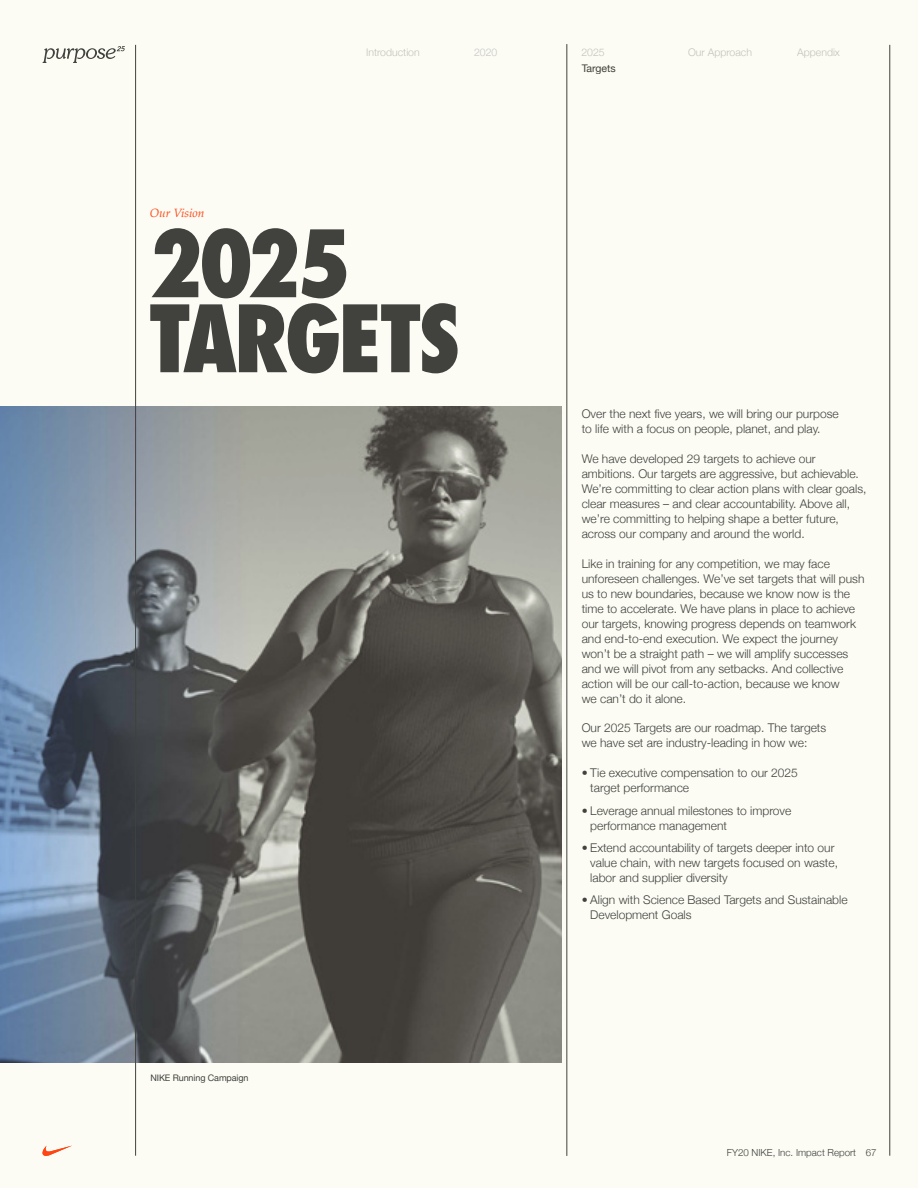
<style>
.page{position:relative;width:918px;height:1188px;background:#fcfcf5}
.page>*{position:absolute;margin:0;border:0;box-sizing:border-box;transform-origin:0 0}
.Large_Futura_Condens{font:800 condensed 90px/75px "Futura Std";letter-spacing:-.04em;color:#41413d}
.Body_Copy{font:300 12px/15px "Helvetica Neue";color:#41413d}
.Small_orange_italic{font:italic 12px "Palatino";color:#ff4512}
.t1{font:300 10.5px "Helvetica Neue";color:#c6c6c5}
.t2{font:10.5px "Helvetica Neue";color:#41413d}
.t3{font:300 9.75px "Helvetica Neue";color:#41413d}
.Caption_style{font:9px "Helvetica Neue";letter-spacing:-.01em;color:#41413d}
</style>
<div class="page">
<img style="left:0;top:406px;width:561px;height:657px">
<hr style="left:890px;top:45px;width:1px;height:1111px;background:#41413d">
<svg style="left:43px;top:46px;width:82px;height:17px"></svg>
<svg style="left:42px;top:1145px;width:30px;height:11px"></svg>
<hr style="left:135px;top:45px;width:1px;height:1111px;background:#41413d">
<hr style="left:567px;top:44px;width:1px;height:1112px;background:#41413d">
<p class="t1" style="left:366px;top:44px;width:55px">Introduction</p>
<p class="t1" style="left:474px;top:44px;width:25px">2020</p>
<p class="t1" style="left:688px;top:44px;width:65px">Our Approach</p>
<p class="t1" style="left:797px;top:44px;width:44px">Appendix</p>
<p class="t1" style="left:581px;top:44px;width:25px">2025</p>
<p class="Small_orange_italic" style="left:150px;top:203px;width:56px">Our Vision</p>
<p class="Large_Futura_Condens" style="left:148px;top:226px;width:314px">2025<br>TARGETS</p>
<p class="Caption_style" style="left:150px;top:1072px;width:100px">NIKE Running Campaign</p>
<p class="t2" style="left:582px;top:60px;width:35px">Targets</p>
<p class="Body_Copy" style="left:582px;top:405px;width:258px">Over the next five years, we will bring our purpose to life with a focus on people, planet, and play.</p>
<p class="Body_Copy" style="left:582px;top:450px;width:286px">We have developed 29 targets to achieve our ambitions. Our targets are aggressive, but achievable.<br>We’re committing to clear action plans with clear goals, clear measures – and clear accountability. Above all, we’re committing to helping shape a better future, across our company and around the world.</p>
<p class="Body_Copy" style="left:582px;top:555px;width:284px">Like in training for any competition, we may face unforeseen challenges. We’ve set targets that will push us to new boundaries, because we know now is the time to accelerate. We have plans in place to achieve our targets, knowing progress depends on teamwork and end-to-end execution. We expect the journey won’t be a straight path – we will amplify successes and we will pivot from any setbacks. And collective action will be our call-to-action, because we know<br>we can’t do it alone.</p>
<p class="Body_Copy" style="left:582px;top:720px;width:246px">Our 2025 Targets are our roadmap. The targets we have set are industry-leading in how we:</p>
<p class="Body_Copy" style="left:590px;top:765px;width:209px;text-indent:-9px">• Tie executive compensation to our 2025 target performance</p>
<p class="Body_Copy" style="left:590px;top:802px;width:203px;text-indent:-9px">• Leverage annual milestones to improve performance management</p>
<p class="Body_Copy" style="left:590px;top:839px;width:249px;text-indent:-9px">• Extend accountability of targets deeper into our value chain, with new targets focused on waste, labor and supplier diversity</p>
<p class="Body_Copy" style="left:590px;top:891px;width:259px;text-indent:-9px">• Align with Science Based Targets and Sustainable<br>Development Goals</p>
<p class="t3" style="left:727px;top:1144px;width:151px">FY20 NIKE, Inc. Impact Report 67</p>
</div>
